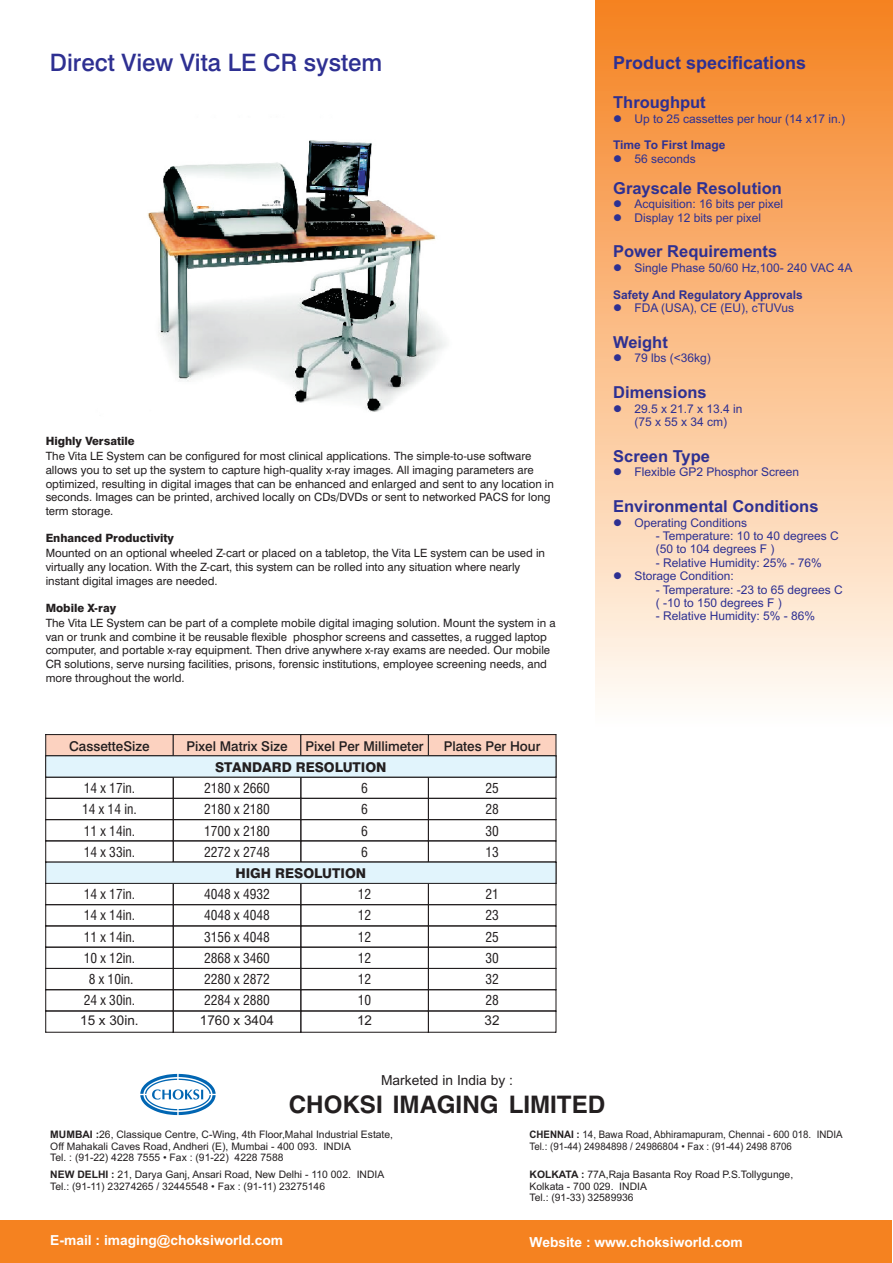
<style>
.page{position:relative;width:893px;height:1263px;background:#fff}
.page>*{position:absolute;margin:0;border:0;box-sizing:border-box;transform-origin:0 0}
.t1{font:700 24.15px "Helvetica";color:#231f20}
.t2{font:500 24px "Swiss 721 BT";color:#2e3092}
.t3{font:700 18px "Arial";color:#2e3092}
.t4{font:700 16.5px "Arial";color:#2e3092}
.t5{font:700 13.8px "Arial";color:#fff}
.t6{font:13.8px "Arial";color:#231f20}
.t7{font:condensed 13.5px "Swiss 721 BT";color:#231f20}
.t8{font:500 13.5px "Swiss 721 BT";color:#231f20}
.t9{font:800 13.5px "Swiss 721 BT";color:#231f20}
.t10{font:13.5px "Arial";color:#231f20}
.t11{font:12px/13.4px "Arial";color:#2e3092}
.t12{font:700 12px "Arial";color:#2e3092}
.t13{font:12px "Wingdings";color:#2e3092}
.t14{font:11.4px/13.6px "Swiss 721 BT";color:#231f20}
.t15{font:800 11.4px "Swiss 721 BT";color:#231f20}
.t16{font:10.35px/11.6px "Arial";color:#231f20}
.t17{font:10.35px/11.6px "Arial";color:#231f20;scale:.94 1}
.s1{font-weight:700}
</style>
<div class="page">
<div style="left:0;top:1220px;width:892px;height:43px;background:#f58220"></div>
<img style="left:147px;top:140px;width:299px;height:272px">
<svg style="left:140px;top:1074px;width:76px;height:41px"></svg>
<img style="left:595px;top:0;width:298px;height:698px">
<svg style="left:45px;top:734px;width:511px;height:299px"></svg>
<svg style="left:614px;top:200px;width:7px;height:21px"></svg>
<h2 class="t2" style="left:50px;top:53px;width:334px">Direct View Vita LE CR system</h2>
<p class="t15" style="left:46px;top:436px;width:91px">Highly Versatile</p>
<p class="t14" style="left:46px;top:450px;width:510px">The Vita LE System can be configured for most clinical applications. The simple-to-use software allows you to set up the system to capture high-quality x-ray images. All imaging parameters are optimized, resulting in digital images that can be enhanced and enlarged and sent to any location in seconds. Images can be printed, archived locally on CDs/DVDs or sent to networked PACS for long term storage.</p>
<p class="t15" style="left:46px;top:533px;width:130px">Enhanced Productivity</p>
<p class="t14" style="left:46px;top:547px;width:501px">Mounted on an optional wheeled Z-cart or placed on a tabletop, the Vita LE system can be used in virtually any location. With the Z-cart, this system can be rolled into any situation where nearly instant digital images are needed.</p>
<p class="t15" style="left:46px;top:603px;width:72px">Mobile X-ray</p>
<p class="t14" style="left:46px;top:617px;width:511px">The Vita LE System can be part of a complete mobile digital imaging solution. Mount the system in a van or trunk and combine it be reusable flexible phosphor screens and cassettes, a rugged laptop computer, and portable x-ray equipment. Then drive anywhere x-ray exams are needed. Our mobile CR solutions, serve nursing facilities, prisons, forensic institutions, employee screening needs, and more throughout the world.</p>
<h3 class="t3" style="left:613px;top:56px;width:195px">Product specifications</h3>
<h3 class="t4" style="left:613px;top:96px;width:94px">Throughput</h3>
<p class="t11" style="left:613px;top:113px;width:234px">●Up to 25 cassettes per hour (14 x17 in.)</p>
<p class="t13" style="left:613px;top:154px;width:55px">●</p>
<p class="t12" style="left:613px;top:141px;width:114px">Time To First Image</p>
<p class="t11" style="left:634px;top:153px;width:63px">56 seconds</p>
<h3 class="t4" style="left:613px;top:182px;width:170px">Grayscale Resolution</h3>
<p class="t11" style="left:634px;top:198px;width:150px">Acquisition: 16 bits per pixel<br>Display 12 bits per pixel</p>
<h3 class="t4" style="left:613px;top:245px;width:166px">Power Requirements</h3>
<p class="t11" style="left:613px;top:262px;width:241px">●Single Phase 50/60 Hz,100- 240 VAC 4A</p>
<p class="t13" style="left:613px;top:303px;width:55px">●</p>
<p class="t12" style="left:613px;top:290px;width:191px">Safety And Regulatory Approvals</p>
<p class="t11" style="left:634px;top:302px;width:161px">FDA (USA), CE (EU), cTUVus</p>
<p class="t13" style="left:613px;top:353px;width:55px">●</p>
<h3 class="t4" style="left:613px;top:336px;width:56px">Weight</h3>
<p class="t11" style="left:634px;top:352px;width:78px">79 lbs (&lt;36kg)</p>
<h3 class="t4" style="left:613px;top:386px;width:95px">Dimensions</h3>
<p class="t11" style="left:613px;top:403px;width:131px;text-align:center">●29.5 x 21.7 x 13.4 in (75 x 55 x 34 cm)</p>
<p class="t13" style="left:613px;top:467px;width:55px">●</p>
<h3 class="t4" style="left:613px;top:450px;width:98px">Screen Type</h3>
<p class="t11" style="left:634px;top:466px;width:166px">Flexible GP2 Phosphor Screen</p>
<h3 class="t4" style="left:613px;top:500px;width:207px">Environmental Conditions</h3>
<p class="t11" style="left:613px;top:517px;width:135px">●Operating Conditions</p>
<p class="t11" style="left:656px;top:530px;width:185px">- Temperature: 10 to 40 degrees C (50 to 104 degrees F )</p>
<p class="t13" style="left:613px;top:571px;width:55px">●</p>
<p class="t11" style="left:634px;top:557px;width:189px;text-indent:21px">- Relative Humidity: 25% - 76%<br>Storage Condition:</p>
<p class="t11" style="left:656px;top:584px;width:189px">- Temperature: -23 to 65 degrees C ( -10 to 150 degrees F )</p>
<p class="t11" style="left:656px;top:611px;width:161px">- Relative Humidity: 5% - 86%</p>
<p class="t8" style="left:69px;top:740px;width:82px">CassetteSize</p>
<p class="t8" style="left:186px;top:740px;width:103px">Pixel Matrix Size</p>
<p class="t8" style="left:306px;top:740px;width:120px">Pixel Per Millimeter</p>
<p class="t8" style="left:444px;top:740px;width:98px">Plates Per Hour</p>
<p class="t9" style="left:215px;top:762px;width:173px">STANDARD RESOLUTION</p>
<p class="t7" style="left:84px;top:783px;width:53px">14 x 17in.</p>
<p class="t7" style="left:204px;top:783px;width:67px">2180 x 2660</p>
<p class="t7" style="left:361px;top:783px;width:8px">6</p>
<p class="t7" style="left:485px;top:783px;width:15px">25</p>
<p class="t7" style="left:82px;top:804px;width:56px">14 x 14 in.</p>
<p class="t7" style="left:204px;top:804px;width:67px">2180 x 2180</p>
<p class="t7" style="left:361px;top:804px;width:8px">6</p>
<p class="t7" style="left:485px;top:804px;width:15px">28</p>
<p class="t7" style="left:84px;top:825px;width:53px">11 x 14in.</p>
<p class="t7" style="left:204px;top:825px;width:67px">1700 x 2180</p>
<p class="t7" style="left:361px;top:825px;width:8px">6</p>
<p class="t7" style="left:485px;top:825px;width:15px">30</p>
<p class="t7" style="left:84px;top:846px;width:53px">14 x 33in.</p>
<p class="t7" style="left:204px;top:846px;width:67px">2272 x 2748</p>
<p class="t7" style="left:361px;top:846px;width:8px">6</p>
<p class="t7" style="left:485px;top:846px;width:15px">13</p>
<p class="t9" style="left:235px;top:868px;width:132px">HIGH RESOLUTION</p>
<p class="t7" style="left:84px;top:889px;width:53px">14 x 17in.</p>
<p class="t7" style="left:204px;top:889px;width:67px">4048 x 4932</p>
<p class="t7" style="left:358px;top:889px;width:15px">12</p>
<p class="t7" style="left:485px;top:889px;width:15px">21</p>
<p class="t7" style="left:84px;top:910px;width:53px">14 x 14in.</p>
<p class="t7" style="left:204px;top:910px;width:67px">4048 x 4048</p>
<p class="t7" style="left:358px;top:910px;width:15px">12</p>
<p class="t7" style="left:485px;top:910px;width:15px">23</p>
<p class="t7" style="left:84px;top:931px;width:53px">11 x 14in.</p>
<p class="t7" style="left:204px;top:931px;width:67px">3156 x 4048</p>
<p class="t7" style="left:358px;top:931px;width:15px">12</p>
<p class="t7" style="left:485px;top:931px;width:15px">25</p>
<p class="t7" style="left:84px;top:952px;width:53px">10 x 12in.</p>
<p class="t7" style="left:204px;top:952px;width:67px">2868 x 3460</p>
<p class="t7" style="left:358px;top:952px;width:15px">12</p>
<p class="t7" style="left:485px;top:952px;width:15px">30</p>
<p class="t7" style="left:89px;top:974px;width:46px">8 x 10in.</p>
<p class="t7" style="left:204px;top:974px;width:67px">2280 x 2872</p>
<p class="t7" style="left:358px;top:974px;width:15px">12</p>
<p class="t7" style="left:485px;top:974px;width:15px">32</p>
<p class="t7" style="left:84px;top:995px;width:53px">24 x 30in.</p>
<p class="t7" style="left:204px;top:995px;width:67px">2284 x 2880</p>
<p class="t7" style="left:358px;top:995px;width:15px">10</p>
<p class="t7" style="left:485px;top:995px;width:15px">28</p>
<p class="t10" style="left:80px;top:1015px;width:60px">15 x 30in.</p>
<p class="t10" style="left:200px;top:1015px;width:76px">1760 x 3404</p>
<p class="t10" style="left:357px;top:1015px;width:17px">12</p>
<p class="t10" style="left:485px;top:1015px;width:17px">32</p>
<p class="t6" style="left:381px;top:1075px;width:133px">Marketed in India by :</p>
<h1 class="t1" style="left:289px;top:1094px;width:318px">CHOKSI IMAGING LIMITED</h1>
<p class="t16" style="left:50px;top:1130px;width:344px"><span class="s1">MUMBAI :</span>26, Classique Centre, C-Wing, 4th Floor,Mahal Industrial Estate,<br>Off Mahakali Caves Road, Andheri (E), Mumbai - 400 093. INDIA<br>Tel. : (91-22) 4228 7555 • Fax : (91-22) 4228 7588</p>
<p class="t17" style="left:530px;top:1130px;width:335px"><span class="s1">CHENNAI :</span> 14, Bawa Road, Abhiramapuram, Chennai - 600 018. INDIA<br>Tel.: (91-44) 24984898 / 24986804 • Fax : (91-44) 2498 8706</p>
<p class="t16" style="left:50px;top:1169px;width:335px"><span class="s1">NEW DELHI :</span> 21, Darya Ganj, Ansari Road, New Delhi - 110 002. INDIA<br>Tel.: (91-11) 23274265 / 32445548 • Fax : (91-11) 23275146</p>
<p class="t16" style="left:530px;top:1169px;width:265px"><span class="s1">KOLKATA :</span> 77A,Raja Basanta Roy Road P.S.Tollygunge,<br>Kolkata - 700 029. INDIA<br>Tel.: (91-33) 32589936</p>
<p class="t5" style="left:50px;top:1235px;width:234px">E-mail : imaging@choksiworld.com</p>
<p class="t5" style="left:530px;top:1236px;width:215px">Website : www.choksiworld.com</p>
</div>
